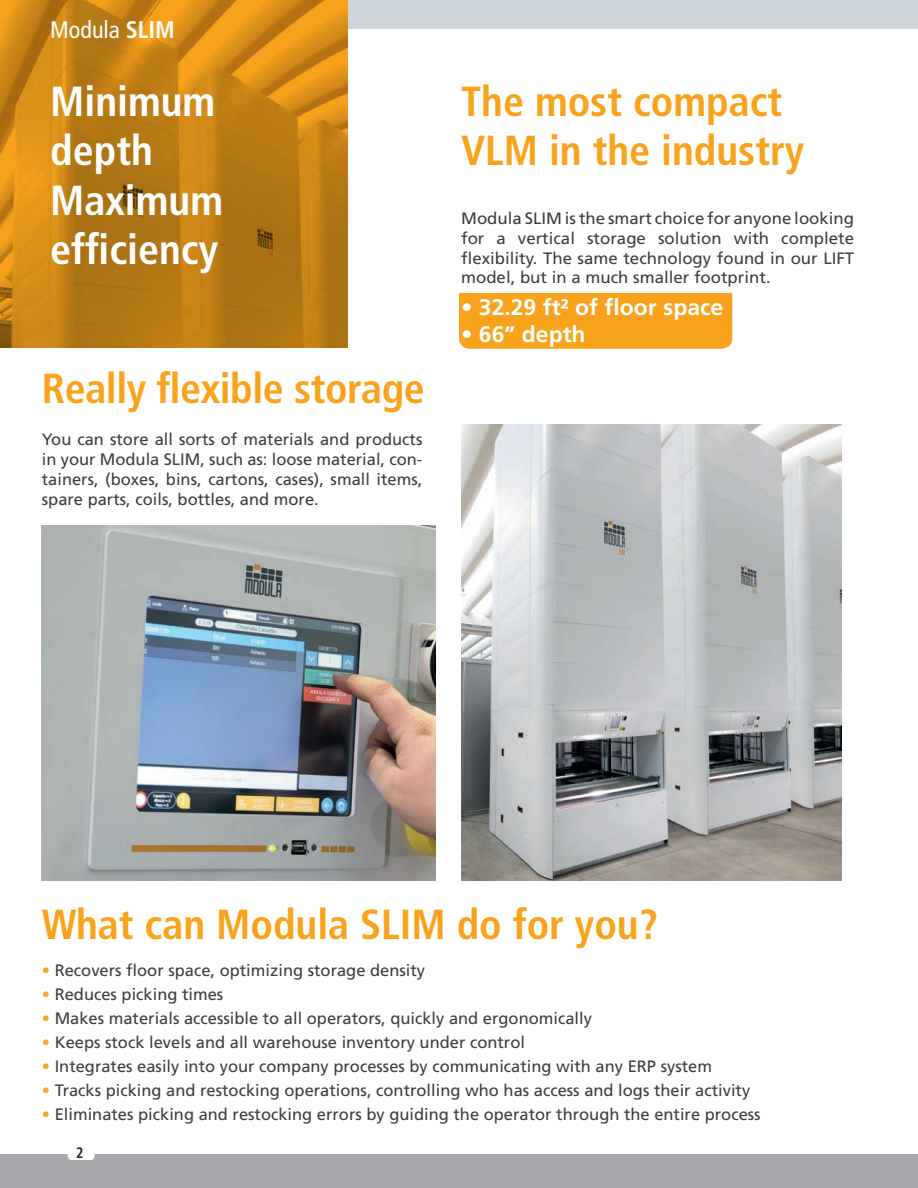
<style>
.page{position:relative;width:918px;height:1188px;background:#fff}
.page>*{position:absolute;margin:0;border:0;box-sizing:border-box;transform-origin:0 0}
.t1{font:700 condensed 42px/49.5px "Frutiger LT Std";color:#f9a21c}
.t2{font:700 condensed 42px/49.5px "Frutiger LT Std";color:#fff}
.t3{font:condensed 24px "Frutiger LT Std";color:#fff}
.t4{font:700 22.5px "Frutiger LT Std";color:#fff}
.t5{font:16.5px/19.8px "Frutiger LT Std";color:#3e3e3f;text-align:justify}
.t6{font:700 condensed 15px "Frutiger LT Std";color:#231f20;scale:.94 1}
.s1{font-weight:700}
.s2{color:#faaa34}
</style>
<div class="page">
<div style="left:0;top:1154px;width:918px;height:34px;background:#a8a9ad"></div>
<div style="left:0;top:0;width:918px;height:29px;background:#cdd5da"></div>
<div style="left:68px;top:1140px;width:27px;height:20px;background:#fff;border-radius:4px"></div>
<img style="left:0;top:0;width:348px;height:348px">
<img style="left:461px;top:424px;width:381px;height:457px">
<img style="left:42px;top:525px;width:393px;height:356px">
<div style="left:459px;top:293px;width:273px;height:56px;background:#f9a21c"></div>
<h2 class="t3" style="left:50px;top:15px;width:126px">Modula <span class="s1">SLIM</span></h2>
<h1 class="t2" style="left:50px;top:77px;width:174px">Minimum depth<br>Maximum efficiency</h1>
<h1 class="t1" style="left:42px;top:363px;width:384px">Really flexible storage</h1>
<p class="t5" style="left:42px;top:430px;width:382px">You can store all sorts of materials and products in your Modula SLIM, such as: loose material, con&shy;tainers, (boxes, bins, cartons, cases), small items, spare parts, coils, bottles, and more.</p>
<h1 class="t1" style="left:461px;top:77px;width:345px">The most compact<br>VLM in the industry</h1>
<p class="t5" style="left:461px;top:208px;width:395px">Modula SLIM is the smart choice for anyone looking for a vertical storage solution with complete flexibility. The same technology found in our LIFT model, but in a much smaller footprint.</p>
<h3 class="t4" style="left:461px;top:294px;width:264px">• 32.29 ft² of floor space</h3>
<h3 class="t4" style="left:461px;top:321px;width:126px">• 66” depth</h3>
<h1 class="t1" style="left:42px;top:900px;width:618px">What can Modula SLIM do for you?</h1>
<p class="t5" style="left:42px;top:960px;width:385px"><span class="s2">•</span> Recovers floor space, optimizing storage density</p>
<p class="t5" style="left:42px;top:984px;width:183px"><span class="s2">•</span> Reduces picking times</p>
<p class="t5" style="left:42px;top:1008px;width:552px"><span class="s2">•</span> Makes materials accessible to all operators, quickly and ergonomically</p>
<p class="t5" style="left:42px;top:1032px;width:485px"><span class="s2">•</span> Keeps stock levels and all warehouse inventory under control</p>
<p class="t5" style="left:42px;top:1056px;width:672px"><span class="s2">•</span> Integrates easily into your company processes by communicating with any ERP system</p>
<p class="t5" style="left:42px;top:1080px;width:710px"><span class="s2">•</span> Tracks picking and restocking operations, controlling who has access and logs their activity</p>
<p class="t5" style="left:42px;top:1104px;width:720px"><span class="s2">•</span> Eliminates picking and restocking errors by guiding the operator through the entire process</p>
<p class="t6" style="left:76px;top:1144px;width:9px">2</p>
</div>
